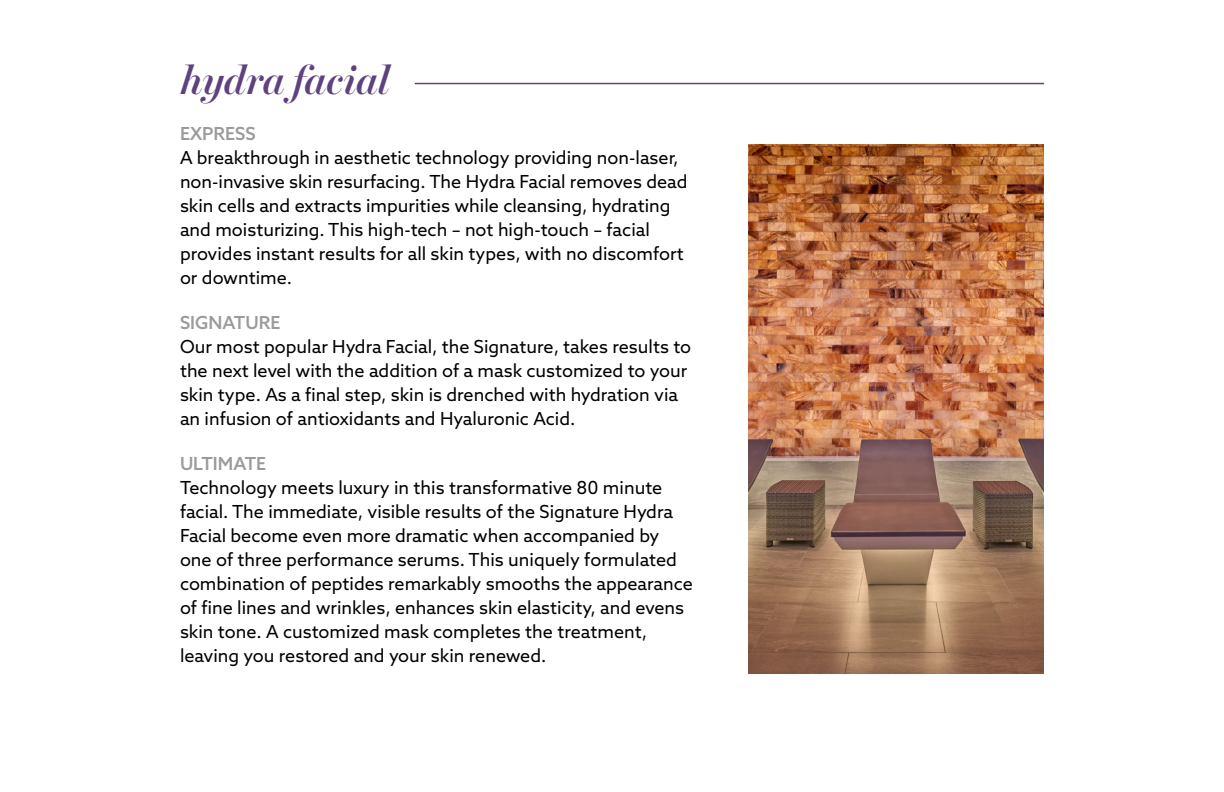
<style>
.page{position:relative;width:1224px;height:792px;background:#fff}
.page>*{position:absolute;margin:0;border:0;box-sizing:border-box;transform-origin:0 0}
.t1{font:italic 600 40px "Miller Banner";letter-spacing:-.005em;color:#5d427d}
.t2{font:18px/24px "Azo Sans";color:#000}
.t3{font:500 18px "Azo Sans";color:#9c9a9a}
</style>
<div class="page">
<hr style="left:415px;top:83px;width:629px;height:1px;background:#5d427d">
<img style="left:749px;top:144px;width:295px;height:530px">
<h2 class="t1" style="left:180px;top:57px;width:211px">hydra facial</h2>
<p class="t3" style="left:180px;top:122px;width:77px">EXPRESS</p>
<p class="t2" style="left:180px;top:146px;width:509px">A breakthrough in aesthetic technology providing non-laser, non-invasive skin resurfacing. The Hydra Facial removes dead skin cells and extracts impurities while cleansing, hydrating and moisturizing. This high-tech – not high-touch – facial provides instant results for all skin types, with no discomfort or downtime.</p>
<p class="t3" style="left:180px;top:311px;width:102px">SIGNATURE</p>
<p class="t2" style="left:180px;top:335px;width:513px">Our most popular Hydra Facial, the Signature, takes results to the next level with the addition of a mask customized to your skin type. As a fnal step, skin is drenched with hydration via an infusion of antioxidants and Hyaluronic Acid.</p>
<p class="t3" style="left:180px;top:452px;width:88px">ULTIMATE</p>
<p class="t2" style="left:180px;top:476px;width:514px">Technology meets luxury in this transformative 80 minute facial. The immediate, visible results of the Signature Hydra Facial become even more dramatic when accompanied by one of three performance serums. This uniquely formulated combination of peptides remarkably smooths the appearance of fne lines and wrinkles, enhances skin elasticity, and evens skin tone. A customized mask completes the treatment, leaving you restored and your skin renewed.</p>
</div>
